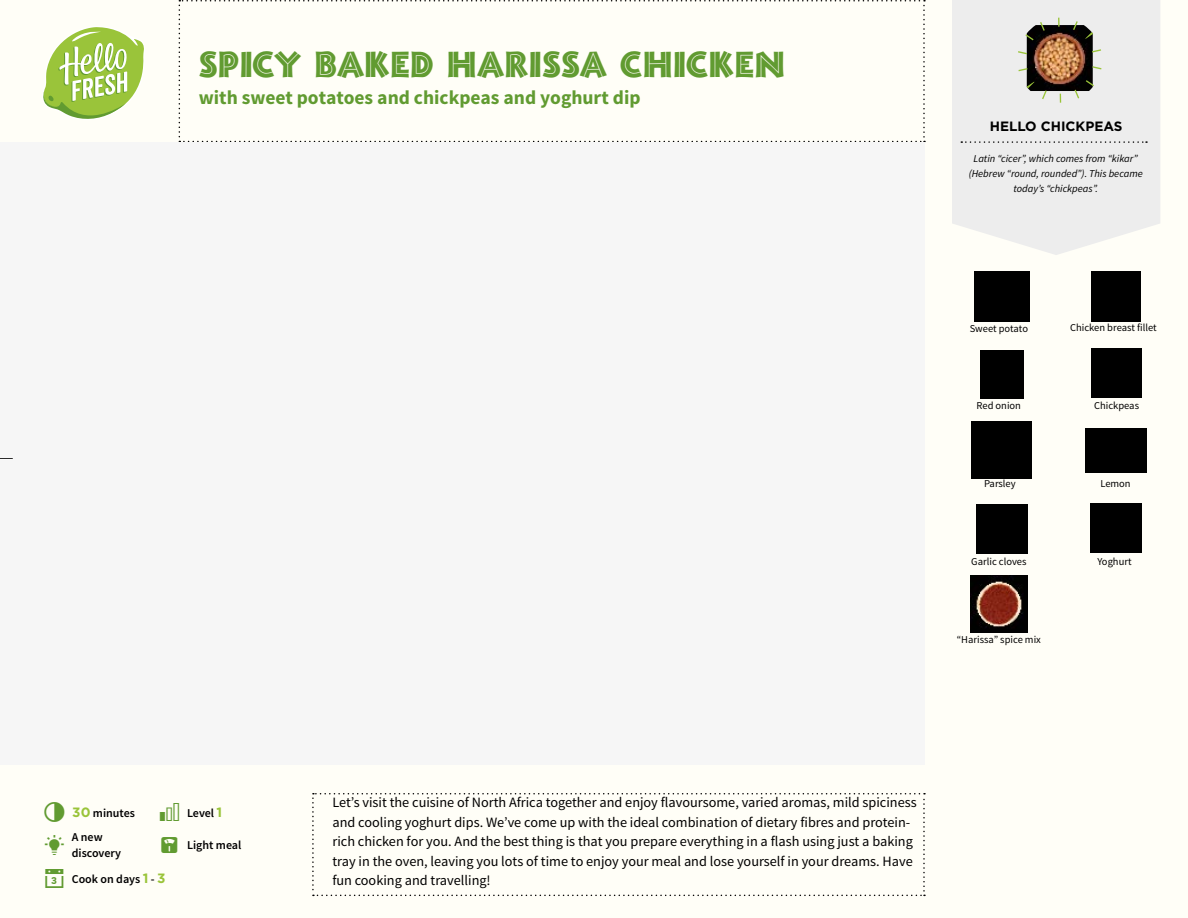
<style>
.page{position:relative;width:1188px;height:918px;background:#fffef7}
.page>*{position:absolute;margin:0;border:0;box-sizing:border-box;transform-origin:0 0}
.t1{font:36px "Tambor Inline";color:#619b31}
.t2{font:700 19.5px "Source Sans Pro";color:#619b31}
.t3{font:14.25px/19.5px "Source Sans Pro";color:#000}
.t4{font:700 13.5px "Gotham";color:#000}
.t5{font:600 12px/15.9px "Source Sans Pro";color:#000}
.t6{font:10.5px "Source Sans Pro";color:#000}
.t7{font:italic 10.5px/14.7px "Source Sans Pro";color:#000;text-align:center}
.s1{font-family:"Gotham";font-weight:700;font-size:13.5px;color:#9ac43a}
.s2{color:#619b31}
</style>
<div class="page">
<svg style="left:43px;top:27px;width:101px;height:92px"></svg>
<svg style="left:312px;top:793px;width:613px;height:103px"></svg>
<svg style="left:952px;top:0;width:208px;height:255px;background:#eeeeed"></svg>
<svg style="left:961px;top:141px;width:186px;height:2px"></svg>
<img style="left:1027px;top:25px;width:66px;height:66px">
<div style="left:1017px;top:18px;width:85px;height:85px;border:9px dashed #9ac43a;border-radius:50%"></div>
<svg style="left:179px;top:0;width:746px;height:142px"></svg>
<img style="left:970px;top:575px;width:58px;height:58px">
<div style="left:976px;top:504px;width:51px;height:49px;background:#000"></div>
<div style="left:1090px;top:504px;width:52px;height:49px;background:#000"></div>
<div style="left:1085px;top:428px;width:62px;height:45px;background:#000"></div>
<div style="left:971px;top:422px;width:61px;height:57px;background:#000"></div>
<div style="left:980px;top:350px;width:44px;height:48px;background:#000"></div>
<div style="left:1091px;top:348px;width:51px;height:50px;background:#000"></div>
<div style="left:1091px;top:271px;width:50px;height:50px;background:#000"></div>
<div style="left:975px;top:271px;width:55px;height:51px;background:#000"></div>
<div style="left:0;top:142px;width:925px;height:623px;background:#f6f6f6"></div>
<svg style="left:0;top:458px;width:13px;height:1px"></svg>
<h1 class="t1" style="left:199px;top:41px;width:588px">SPICY BAKED HARISSA CHICKEN</h1>
<h2 class="t2" style="left:199px;top:85px;width:443px">with sweet potatoes and chickpeas and yoghurt dip</h2>
<p class="t4" style="left:990px;top:117px;width:134px">HELLO CHICKPEAS</p>
<p class="t7" style="left:969px;top:152px;width:176px">Latin “cicer”, which comes from “kikar” (Hebrew “round, rounded”). This became today’s “chickpeas”.</p>
<p class="t6" style="left:970px;top:322px;width:60px">Sweet potato</p>
<p class="t6" style="left:1070px;top:321px;width:88px">Chicken breast fillet</p>
<p class="t6" style="left:977px;top:399px;width:46px">Red onion</p>
<p class="t6" style="left:1094px;top:399px;width:46px">Chickpeas</p>
<p class="t6" style="left:984px;top:477px;width:33px">Parsley</p>
<p class="t6" style="left:1100px;top:477px;width:32px">Lemon</p>
<p class="t6" style="left:971px;top:555px;width:57px">Garlic cloves</p>
<p class="t6" style="left:1097px;top:555px;width:36px">Yoghurt</p>
<p class="t6" style="left:957px;top:633px;width:86px">“Harissa” spice mix</p>
<p class="t5" style="left:72px;top:805px;width:64px"><span class="s1">30</span> minutes</p>
<p class="t5" style="left:187px;top:805px;width:37px">Level <span class="s1">1</span></p>
<p class="t5" style="left:72px;top:830px;width:51px">A new discovery</p>
<p class="t5" style="left:187px;top:838px;width:56px">Light meal</p>
<p class="t5" style="left:43px;top:871px;width:125px"><span class="s2">▪</span> Cook on days <span class="s1">1</span> - <span class="s1">3</span></p>
<p class="t3" style="left:332px;top:793px;width:586px">Let’s visit the cuisine of North Africa together and enjoy flavoursome, varied aromas, mild spiciness and cooling yoghurt dips. We’ve come up with the ideal combination of dietary fibres and protein&shy;rich chicken for you. And the best thing is that you prepare everything in a flash using just a baking tray in the oven, leaving you lots of time to enjoy your meal and lose yourself in your dreams. Have fun cooking and travelling!</p>
</div>
